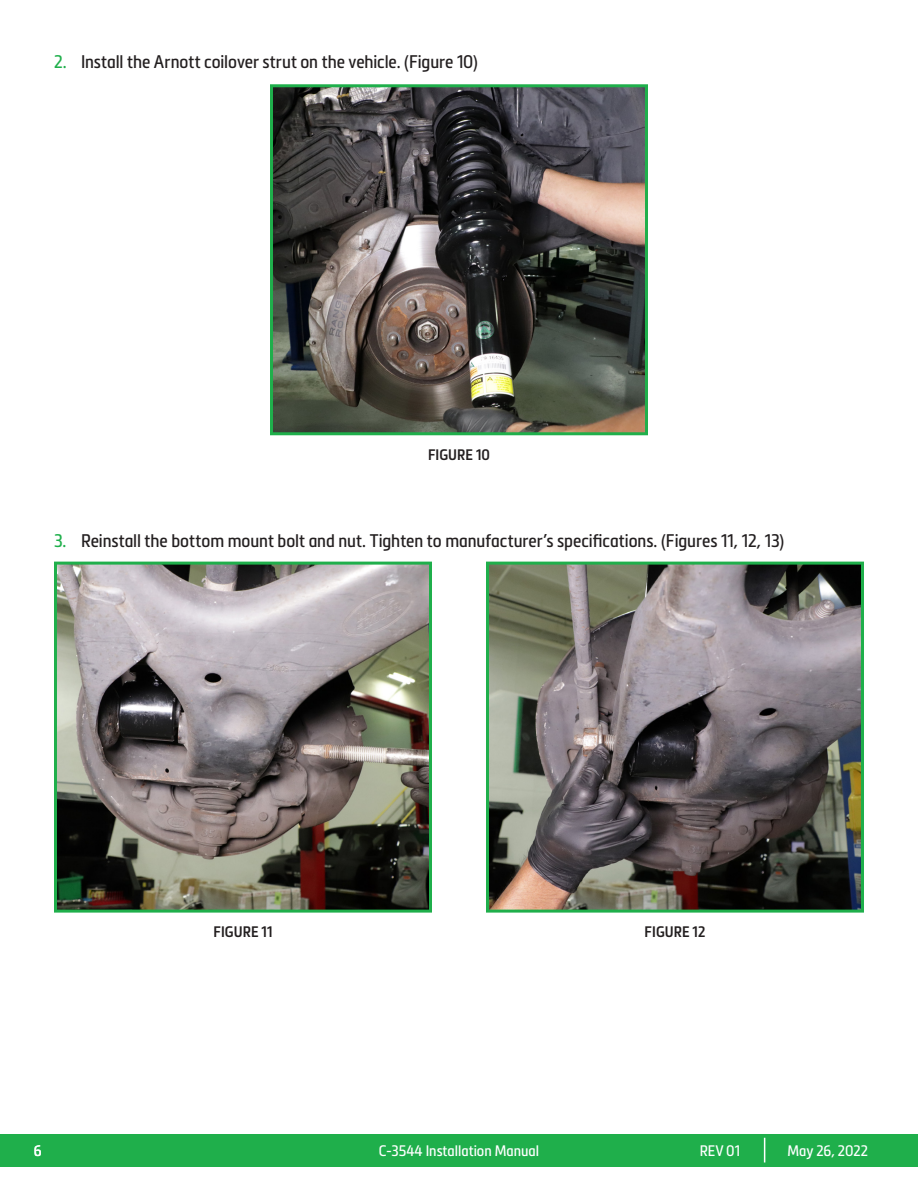
<style>
.page{position:relative;width:918px;height:1188px;background:#fff}
.page>*{position:absolute;margin:0;border:0;box-sizing:border-box;transform-origin:0 0}
.Copy{font:condensed 18px "Metronic Pro";letter-spacing:-.005em;color:#231f20}
.t1{font:condensed 15px "Metronic Pro";color:#fff}
.Image_-_Subtitle{font:600 condensed 15px "Metronic Pro";letter-spacing:.005em;color:#231f20}
.s1{color:#1faf4b}
</style>
<div class="page">
<div style="left:0;top:1134px;width:918px;height:32px;background:#1faf4b"></div>
<svg style="left:764px;top:1138px;width:1px;height:24px"></svg>
<img style="left:274px;top:88px;width:370px;height:343px">
<div style="left:270px;top:84px;width:378px;height:351px;border:3px solid #1faf4b"></div>
<img style="left:58px;top:566px;width:370px;height:343px">
<div style="left:54px;top:562px;width:378px;height:351px;border:3px solid #1faf4b"></div>
<img style="left:490px;top:566px;width:370px;height:343px">
<div style="left:486px;top:562px;width:378px;height:351px;border:3px solid #1faf4b"></div>
<p class="Copy" style="left:54px;top:48px;width:425px"><span class="s1">2.</span> Install the Arnott coilover strut on the vehicle. (Figure 10)</p>
<p class="Image_-_Subtitle" style="left:428px;top:446px;width:63px">FIGURE 10</p>
<p class="Copy" style="left:54px;top:528px;width:732px"><span class="s1">3.</span> Reinstall the bottom mount bolt and nut. Tighten to manufacturer’s specifications. (Figures 11, 12, 13)</p>
<p class="Image_-_Subtitle" style="left:214px;top:923px;width:60px">FIGURE 11</p>
<p class="Image_-_Subtitle" style="left:645px;top:923px;width:62px">FIGURE 12</p>
<p class="t1" style="left:34px;top:1140px;width:9px">6</p>
<p class="t1" style="left:379px;top:1140px;width:162px">C-3544 Installation Manual</p>
<p class="t1" style="left:700px;top:1140px;width:42px">REV 01</p>
<p class="t1" style="left:788px;top:1140px;width:82px">May 26, 2022</p>
</div>
